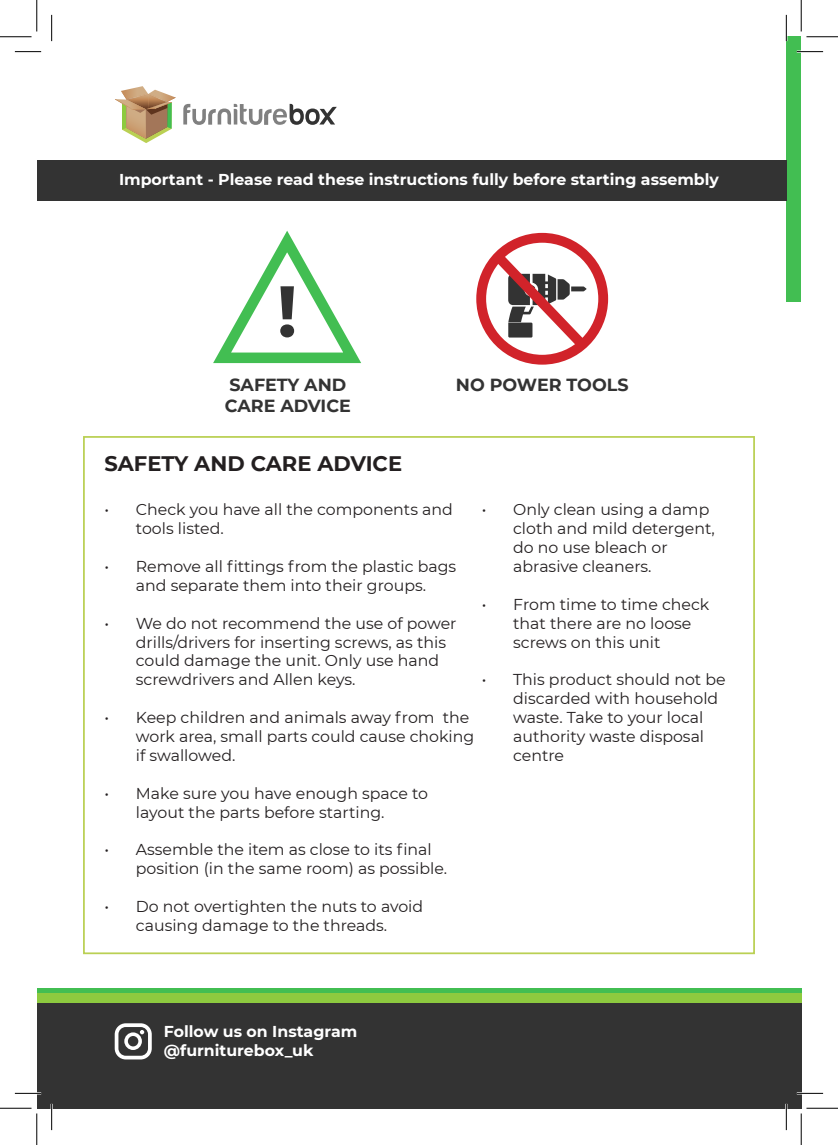
<style>
.page{position:relative;width:838px;height:1145px;background:#fff}
.page>*{position:absolute;margin:0;border:0;box-sizing:border-box;transform-origin:0 0}
.t1{font:700 72.27px "Montserrat";color:#333}
.t2{font:700 21px "Montserrat";color:#231f20}
.t3{font:700 17.5px "Montserrat";color:#333}
.t4{font:15.75px/18.9px "Montserrat";color:#231f20}
.t5{font:700 15.75px "Montserrat";color:#fff}
</style>
<div class="page">
<div style="left:786px;top:37px;width:15px;height:265px;background:#42be52"></div>
<div style="left:37px;top:160px;width:749px;height:41px;background:#333"></div>
<svg style="left:115px;top:86px;width:61px;height:57px"></svg>
<svg style="left:183px;top:104px;width:154px;height:21px"></svg>
<svg style="left:213px;top:231px;width:148px;height:133px"></svg>
<div style="left:476px;top:233px;width:132px;height:132px;border:10px solid #d1232a;border-radius:50%"></div>
<svg style="left:486px;top:245px;width:112px;height:115px"></svg>
<div style="left:37px;top:988px;width:764px;height:105px;background:#42be52"></div>
<div style="left:37px;top:993px;width:764px;height:105px;background:#8dca3f"></div>
<div style="left:37px;top:1003px;width:764px;height:105px;background:#333"></div>
<div style="left:83px;top:436px;width:671px;height:518px;border:2px solid #bad053"></div>
<svg style="left:115px;top:1023px;width:37px;height:36px"></svg>
<hr style="left:796px;top:51px;width:27px;height:2px;background:#fff">
<hr style="left:15px;top:1092px;width:26px;height:2px;background:#fff">
<hr style="left:796px;top:1092px;width:27px;height:2px;background:#fff">
<hr style="left:51px;top:1104px;width:2px;height:26px;background:#fff">
<hr style="left:785px;top:1104px;width:2px;height:26px;background:#fff">
<svg style="left:15px;top:51px;width:26px;height:1px"></svg>
<svg style="left:796px;top:51px;width:27px;height:1px"></svg>
<svg style="left:15px;top:1093px;width:26px;height:1px"></svg>
<svg style="left:796px;top:1093px;width:27px;height:1px"></svg>
<svg style="left:51px;top:15px;width:1px;height:26px"></svg>
<svg style="left:51px;top:1104px;width:1px;height:26px"></svg>
<svg style="left:786px;top:15px;width:1px;height:26px"></svg>
<svg style="left:786px;top:1104px;width:1px;height:26px"></svg>
<hr style="left:0;top:36px;width:32px;height:1px;background:#000">
<hr style="left:806px;top:36px;width:31px;height:1px;background:#000">
<hr style="left:0;top:1108px;width:32px;height:1px;background:#000">
<hr style="left:806px;top:1108px;width:31px;height:1px;background:#000">
<hr style="left:36px;top:0;width:1px;height:31px;background:#000">
<hr style="left:36px;top:1113px;width:1px;height:32px;background:#000">
<hr style="left:800px;top:0;width:1px;height:31px;background:#000">
<hr style="left:800px;top:1113px;width:1px;height:32px;background:#000">
<p class="t5" style="left:119px;top:168px;width:601px">Important - Please read these instructions fully before starting assembly</p>
<p class="t1" style="left:277px;top:259px;width:22px">!</p>
<p class="t3" style="left:229px;top:373px;width:118px">SAFETY AND</p>
<p class="t3" style="left:225px;top:394px;width:128px">CARE ADVICE</p>
<p class="t2" style="left:104px;top:449px;width:299px">SAFETY AND CARE ADVICE</p>
<p class="t3" style="left:456px;top:373px;width:174px">NO POWER TOOLS</p>
<p class="t4" style="left:136px;top:500px;width:318px;text-indent:-32px">• Check you have all the components and tools listed.</p>
<p class="t4" style="left:104px;top:556px;width:353px;text-align:center">• Remove all fittings from the plastic bags and separate them into their groups.</p>
<p class="t4" style="left:136px;top:613px;width:322px;text-indent:-32px">• We do not recommend the use of power drills/drivers for inserting screws, as this could damage the unit. Only use hand screwdrivers and Allen keys.</p>
<p class="t4" style="left:136px;top:708px;width:340px;text-indent:-32px">• Keep children and animals away from the work area, small parts could cause choking if swallowed.</p>
<p class="t4" style="left:136px;top:783px;width:294px;text-indent:-32px">• Make sure you have enough space to layout the parts before starting.</p>
<p class="t4" style="left:136px;top:840px;width:313px;text-indent:-32px">• Assemble the item as close to its final position (in the same room) as possible.</p>
<p class="t4" style="left:104px;top:897px;width:320px;text-align:center">• Do not overtighten the nuts to avoid causing damage to the threads.</p>
<p class="t4" style="left:513px;top:500px;width:203px;text-indent:-32px">• Only clean using a damp cloth and mild detergent, do no use bleach or abrasive cleaners.</p>
<p class="t4" style="left:513px;top:594px;width:197px;text-indent:-32px">• From time to time check that there are no loose screws on this unit</p>
<p class="t4" style="left:513px;top:670px;width:214px;text-indent:-32px">• This product should not be discarded with household waste. Take to your local authority waste disposal centre</p>
<p class="t5" style="left:164px;top:1020px;width:195px">Follow us on Instagram</p>
<p class="t5" style="left:164px;top:1039px;width:151px">@furniturebox_uk</p>
</div>
